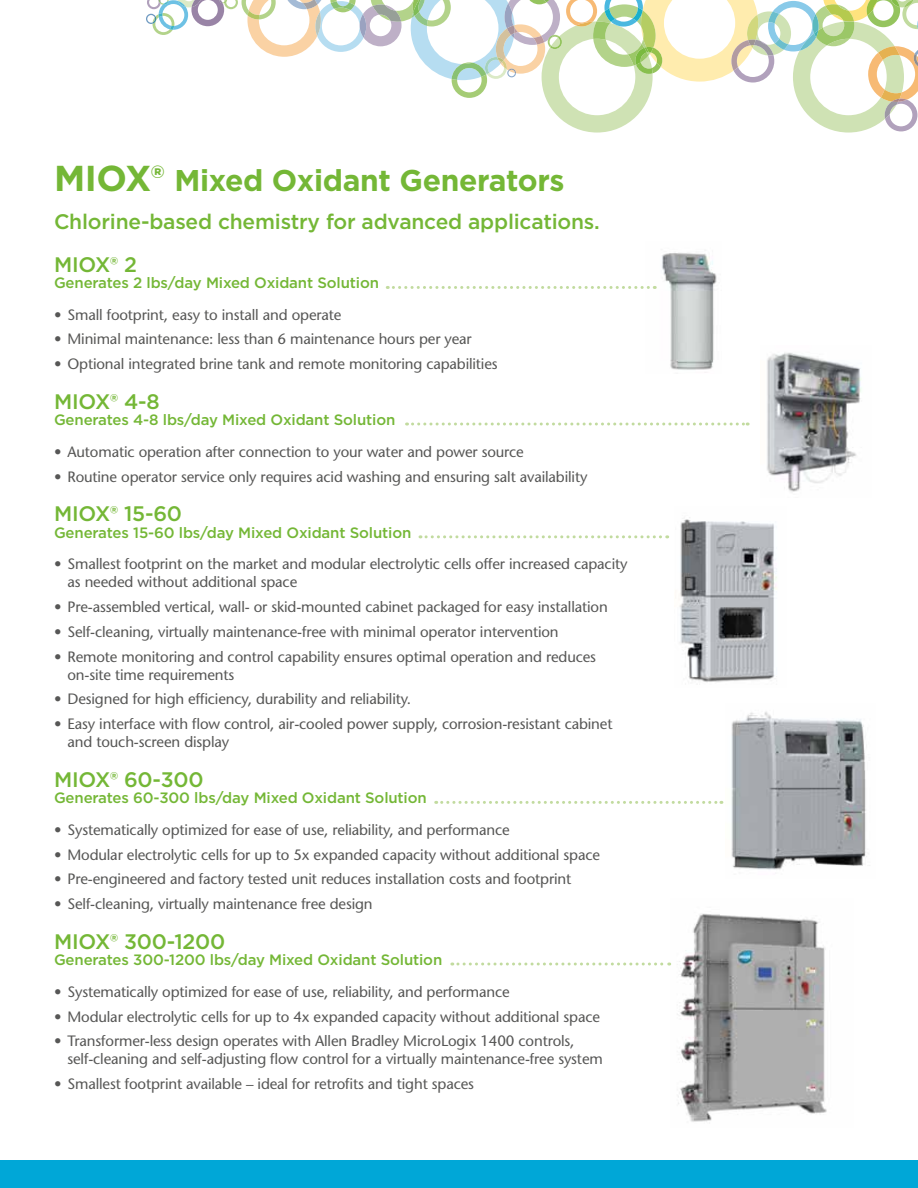
<style>
.page{position:relative;width:918px;height:1188px;background:#fff}
.page>*{position:absolute;margin:0;border:0;box-sizing:border-box;transform-origin:0 0}
.t1{font:700 30px "Gotham";letter-spacing:-.01em;color:#74b736}
.t2{font:500 21px/42.2px "Gotham";letter-spacing:-.01em;color:#74b736}
.t3{font:15px/18px "Stone Sans";letter-spacing:-.01em;color:#575756}
.t4{font:500 15px "Gotham";letter-spacing:-.01em;color:#74b736}
.s1{font-size:36px}
</style>
<div class="page">
<svg style="left:146px;top:0;width:772px;height:133px"></svg>
<div style="left:0;top:1160px;width:918px;height:28px;background:#00a7d7"></div>
<img style="left:655px;top:253px;width:62px;height:120px">
<img style="left:767px;top:352px;width:94px;height:140px">
<img style="left:670px;top:913px;width:157px;height:209px">
<img style="left:731px;top:711px;width:136px;height:159px">
<img style="left:679px;top:517px;width:98px;height:165px">
<svg style="left:387px;top:286px;width:268px;height:3px"></svg>
<svg style="left:407px;top:423px;width:341px;height:3px"></svg>
<svg style="left:420px;top:535px;width:248px;height:3px"></svg>
<svg style="left:436px;top:801px;width:286px;height:3px"></svg>
<svg style="left:452px;top:963px;width:218px;height:3px"></svg>
<h1 class="t1" style="left:54px;top:160px;width:512px"><span class="s1">MIOX®</span> Mixed Oxidant Generators</h1>
<h2 class="t2" style="left:54px;top:201px;width:547px">Chlorine-based chemistry for advanced applications.<br>MIOX® 2</h2>
<p class="t4" style="left:54px;top:273px;width:327px">Generates 2 lbs/day Mixed Oxidant Solution</p>
<p class="t3" style="left:54px;top:305px;width:289px">• Small footprint, easy to install and operate</p>
<p class="t3" style="left:54px;top:330px;width:419px">• Minimal maintenance: less than 6 maintenance hours per year</p>
<p class="t3" style="left:54px;top:355px;width:445px">• Optional integrated brine tank and remote monitoring capabilities</p>
<h2 class="t2" style="left:54px;top:380px;width:107px">MIOX® 4-8</h2>
<p class="t4" style="left:54px;top:410px;width:343px">Generates 4-8 lbs/day Mixed Oxidant Solution</p>
<p class="t3" style="left:54px;top:443px;width:471px">• Automatic operation after connection to your water and power source</p>
<p class="t3" style="left:54px;top:467px;width:535px">• Routine operator service only requires acid washing and ensuring salt availability</p>
<h2 class="t2" style="left:54px;top:493px;width:130px">MIOX® 15-60</h2>
<p class="t4" style="left:54px;top:523px;width:359px">Generates 15-60 lbs/day Mixed Oxidant Solution</p>
<p class="t3" style="left:68px;top:555px;width:562px;text-indent:-14px">• Smallest footprint on the market and modular electrolytic cells offer increased capacity as needed without additional space</p>
<p class="t3" style="left:54px;top:598px;width:555px">• Pre-assembled vertical, wall- or skid-mounted cabinet packaged for easy installation</p>
<p class="t3" style="left:54px;top:623px;width:506px">• Self-cleaning, virtually maintenance-free with minimal operator intervention</p>
<p class="t3" style="left:68px;top:647px;width:530px;text-indent:-14px">• Remote monitoring and control capability ensures optimal operation and reduces on-site time requirements</p>
<p class="t3" style="left:54px;top:690px;width:359px">• Designed for high efficiency, durability and reliability.</p>
<p class="t3" style="left:68px;top:715px;width:547px;text-indent:-14px">• Easy interface with flow control, air-cooled power supply, corrosion-resistant cabinet and touch-screen display</p>
<h2 class="t2" style="left:54px;top:758px;width:151px">MIOX® 60-300</h2>
<p class="t4" style="left:54px;top:788px;width:374px">Generates 60-300 lbs/day Mixed Oxidant Solution</p>
<p class="t3" style="left:54px;top:821px;width:457px">• Systematically optimized for ease of use, reliability, and performance</p>
<p class="t3" style="left:54px;top:845px;width:548px">• Modular electrolytic cells for up to 5x expanded capacity without additional space</p>
<p class="t3" style="left:54px;top:870px;width:519px">• Pre-engineered and factory tested unit reduces installation costs and footprint</p>
<p class="t3" style="left:54px;top:895px;width:320px">• Self-cleaning, virtually maintenance free design</p>
<h2 class="t2" style="left:54px;top:920px;width:173px">MIOX® 300-1200</h2>
<p class="t4" style="left:54px;top:950px;width:390px">Generates 300-1200 lbs/day Mixed Oxidant Solution</p>
<p class="t3" style="left:54px;top:983px;width:457px">• Systematically optimized for ease of use, reliability, and performance</p>
<p class="t3" style="left:54px;top:1007px;width:548px">• Modular electrolytic cells for up to 4x expanded capacity without additional space</p>
<p class="t3" style="left:68px;top:1032px;width:537px;text-indent:-14px">• Transformer-less design operates with Allen Bradley MicroLogix 1400 controls, self-cleaning and self-adjusting flow control for a virtually maintenance-free system</p>
<p class="t3" style="left:54px;top:1075px;width:422px">• Smallest footprint available – ideal for retrofits and tight spaces</p>
</div>
